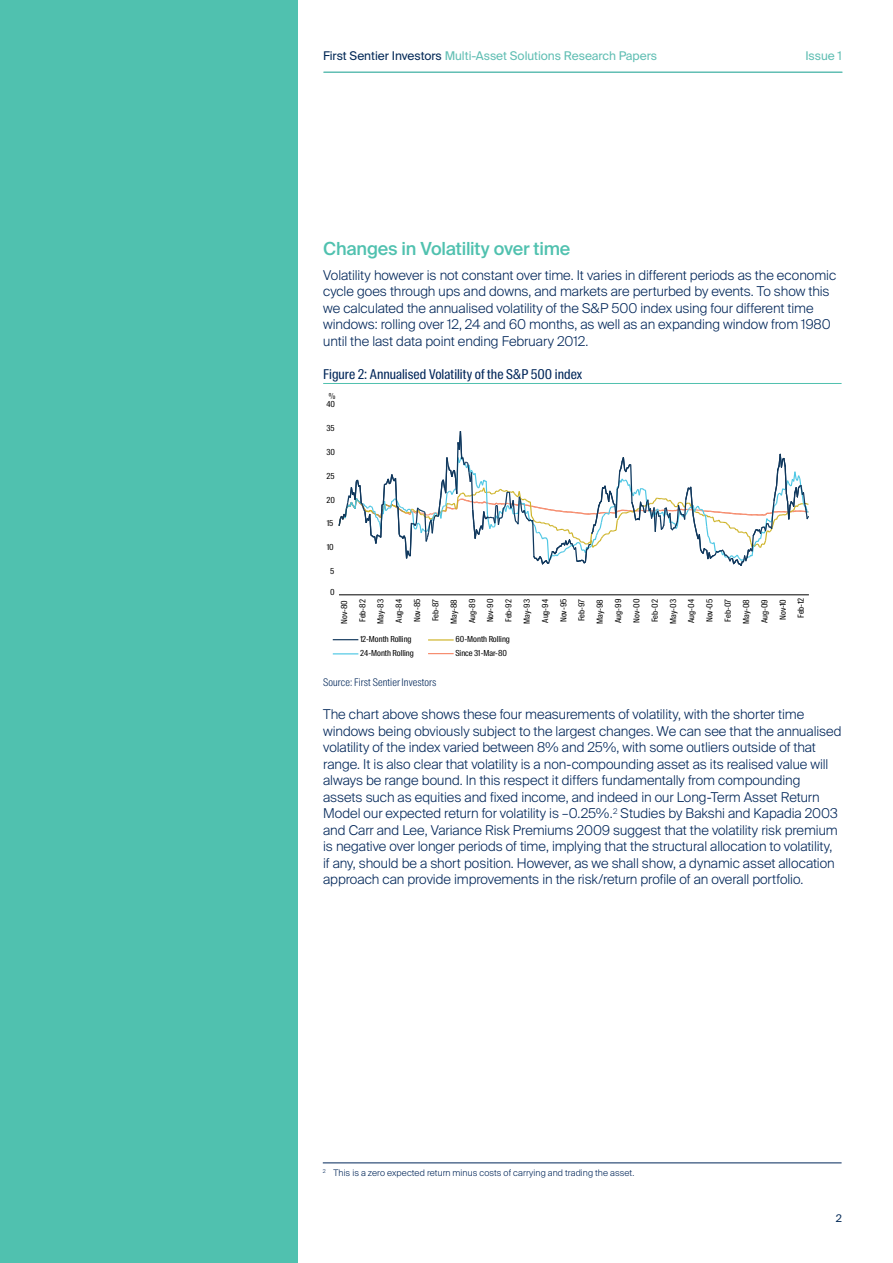
<style>
.page{position:relative;width:893px;height:1263px;background:#fff}
.page>*{position:absolute;margin:0;border:0;box-sizing:border-box;transform-origin:0 0}
.t1{font:500 18px "Suisse Intl";letter-spacing:-.01em;color:#50c1af}
.t2{font:300 13.5px/16.5px "Suisse Intl";letter-spacing:-.005em;color:#002659}
.t3{font:13.5px "Suisse Intl Cond";color:#002659}
.t4{font:12px "Suisse Intl";letter-spacing:-.005em;color:#60beb3}
.t5{font:300 10.5px "Suisse Intl Cond";letter-spacing:.01em;color:#002659}
.t6{font:10.5px "Suisse Intl";color:#022856}
.t7{font:300 9px "Suisse Intl";letter-spacing:.01em;color:#002659}
.t8{font:8.25px/14.2px "Suisse Intl Cond";color:#000}
.s1{color:#022856}
</style>
<div class="page">
<hr style="left:323px;top:383px;width:519px;height:1px;background:#50c1af">
<svg style="left:333px;top:639px;width:25px;height:1px"></svg>
<svg style="left:333px;top:653px;width:25px;height:1px"></svg>
<svg style="left:428px;top:639px;width:26px;height:1px"></svg>
<svg style="left:428px;top:653px;width:26px;height:1px"></svg>
<svg style="left:338px;top:431px;width:471px;height:135px"></svg>
<hr style="left:339px;top:594px;width:470px;height:1px;background:#000">
<hr style="left:323px;top:1162px;width:519px;height:1px;background:#002659">
<hr style="left:324px;top:71px;width:518px;height:2px;background:#60beb3">
<div style="left:0;top:0;width:298px;height:1263px;background:#50c1af"></div>
<p class="t4" style="left:323px;top:49px;width:336px"><span class="s1">First Sentier Investors</span> Multi-Asset Solutions Research Papers</p>
<p class="t4" style="left:805px;top:49px;width:38px">Issue 1</p>
<h1 class="t1" style="left:323px;top:238px;width:249px">Changes in Volatility over time</h1>
<p class="t2" style="left:323px;top:267px;width:514px">Volatility however is not constant over time. It varies in different periods as the economic cycle goes through ups and downs, and markets are perturbed by events. To show this we calculated the annualised volatility of the S&amp;P 500 index using four different time windows: rolling over 12, 24 and 60 months, as well as an expanding window from 1980 until the last data point ending February 2012.</p>
<p class="t3" style="left:323px;top:366px;width:261px">Figure 2: Annualised Volatility of the S&amp;P 500 index</p>
<p class="t8" style="left:329px;top:389px;width:8px">%</p>
<p class="t8" style="left:326px;top:397px;width:10px">40</p>
<p class="t8" style="left:326px;top:421px;width:10px">35</p>
<p class="t8" style="left:326px;top:445px;width:10px">30</p>
<p class="t8" style="left:326px;top:469px;width:10px">25</p>
<p class="t8" style="left:326px;top:493px;width:10px">20</p>
<p class="t8" style="left:327px;top:516px;width:8px">15</p>
<p class="t8" style="left:327px;top:540px;width:8px">10</p>
<p class="t8" style="left:330px;top:564px;width:6px">5</p>
<p class="t8" style="left:330px;top:585px;width:6px">0</p>
<p class="t8" style="left:337px;top:624px;width:25px;rotate:-90deg">Nov-80</p>
<p class="t8" style="left:355px;top:622px;width:24px;rotate:-90deg">Feb-82</p>
<p class="t8" style="left:374px;top:624px;width:26px;rotate:-90deg">May-83</p>
<p class="t8" style="left:392px;top:623px;width:25px;rotate:-90deg">Aug-84</p>
<p class="t8" style="left:410px;top:622px;width:25px;rotate:-90deg">Nov-85</p>
<p class="t8" style="left:428px;top:621px;width:24px;rotate:-90deg">Feb-87</p>
<p class="t8" style="left:447px;top:624px;width:26px;rotate:-90deg">May-88</p>
<p class="t8" style="left:465px;top:623px;width:25px;rotate:-90deg">Aug-89</p>
<p class="t8" style="left:483px;top:622px;width:25px;rotate:-90deg">Nov-90</p>
<p class="t8" style="left:502px;top:622px;width:24px;rotate:-90deg">Feb-92</p>
<p class="t8" style="left:520px;top:624px;width:26px;rotate:-90deg">May-93</p>
<p class="t8" style="left:538px;top:623px;width:25px;rotate:-90deg">Aug-94</p>
<p class="t8" style="left:556px;top:622px;width:25px;rotate:-90deg">Nov-95</p>
<p class="t8" style="left:575px;top:621px;width:24px;rotate:-90deg">Feb-97</p>
<p class="t8" style="left:593px;top:624px;width:26px;rotate:-90deg">May-98</p>
<p class="t8" style="left:611px;top:623px;width:25px;rotate:-90deg">Aug-99</p>
<p class="t8" style="left:629px;top:623px;width:25px;rotate:-90deg">Nov-00</p>
<p class="t8" style="left:648px;top:622px;width:24px;rotate:-90deg">Feb-02</p>
<p class="t8" style="left:666px;top:624px;width:26px;rotate:-90deg">May-03</p>
<p class="t8" style="left:684px;top:623px;width:25px;rotate:-90deg">Aug-04</p>
<p class="t8" style="left:703px;top:622px;width:25px;rotate:-90deg">Nov-05</p>
<p class="t8" style="left:721px;top:621px;width:24px;rotate:-90deg">Feb-07</p>
<p class="t8" style="left:739px;top:624px;width:26px;rotate:-90deg">May-08</p>
<p class="t8" style="left:757px;top:623px;width:26px;rotate:-90deg">Aug-09</p>
<p class="t8" style="left:776px;top:620px;width:22px;rotate:-90deg">Nov-10</p>
<p class="t8" style="left:794px;top:618px;width:21px;rotate:-90deg">Feb-12</p>
<p class="t8" style="left:360px;top:632px;width:55px">12-Month Rolling<br>24-Month Rolling</p>
<p class="t8" style="left:455px;top:633px;width:56px;line-height:13.6px">60-Month Rolling<br>Since 31-Mar-80</p>
<p class="t5" style="left:323px;top:676px;width:115px">Source: First Sentier Investors</p>
<p class="t2" style="left:323px;top:706px;width:520px">The chart above shows these four measurements of volatility, with the shorter time windows being obviously subject to the largest changes. We can see that the annualised volatility of the index varied between 8% and 25%, with some outliers outside of that range. It is also clear that volatility is a non-compounding asset as its realised value will always be range bound. In this respect it differs fundamentally from compounding assets such as equities and fixed income, and indeed in our Long-Term Asset Return Model our expected return for volatility is –0.25%.<sup>2</sup> Studies by Bakshi and Kapadia 2003 and Carr and Lee, Variance Risk Premiums 2009 suggest that the volatility risk premium is negative over longer periods of time, implying that the structural allocation to volatility, if any, should be a short position. However, as we shall show, a dynamic asset allocation approach can provide improvements in the risk/return profile of an overall portfolio.</p>
<p class="t7" style="left:323px;top:1168px;width:313px"><sup>2</sup> This is a zero expected return minus costs of carrying and trading the asset.</p>
<p class="t6" style="left:836px;top:1212px;width:8px">2</p>
</div>
